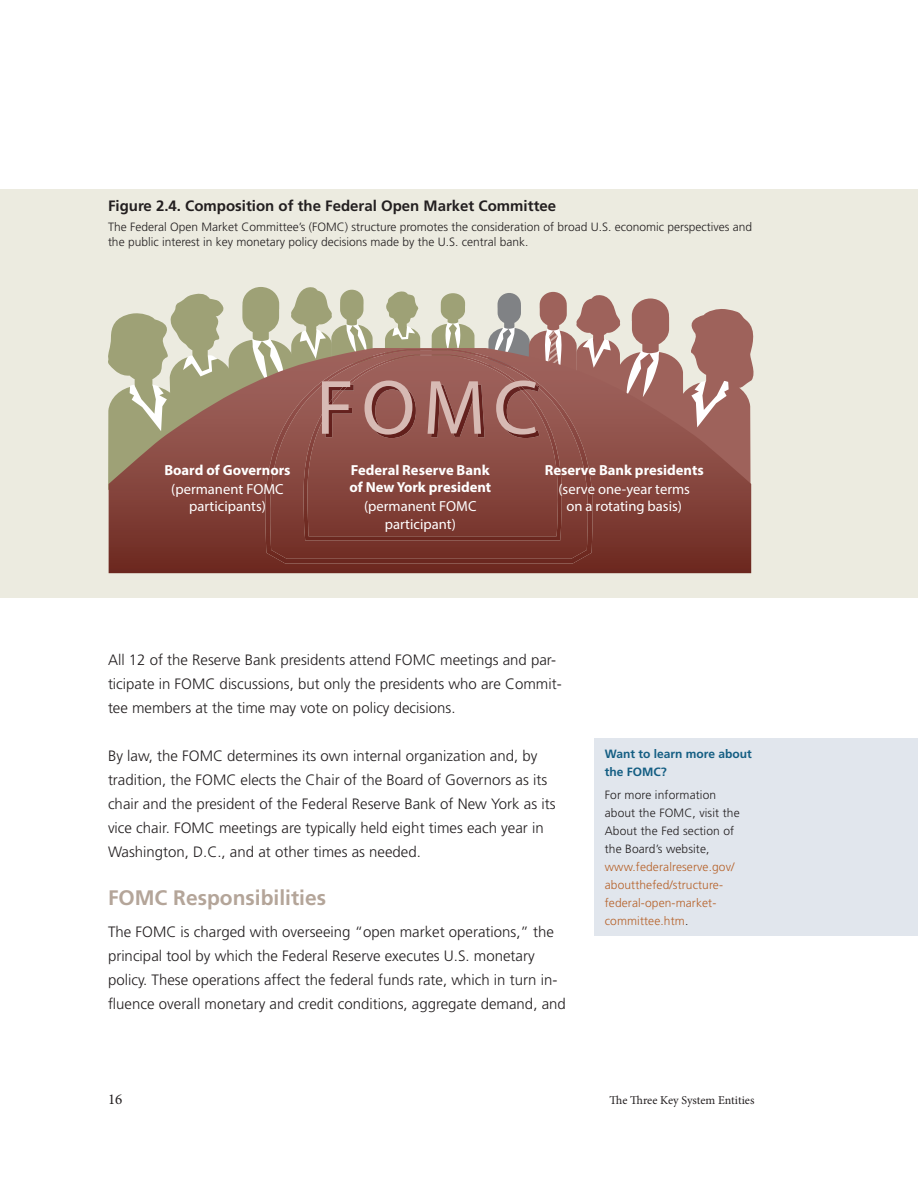
<style>
.page{position:relative;width:918px;height:1188px;background:#fff}
.page>*{position:absolute;margin:0;border:0;box-sizing:border-box;transform-origin:0 0}
.t1{font:700 21px "Frutiger LT Std";color:#b4a599}
.text{font:300 15px/24px "Frutiger LT Std";color:#231f20}
.t2{font:700 15px "Frutiger LT Std";color:#231f20}
.t3{font:15px "Minion Pro";color:#231f20}
.t4{font:700 14.55px/19px "Myriad Pro";color:#fff;text-align:center}
.t5{font:14.55px/17.5px "Myriad Pro";color:#fff;text-align:center}
.sidebar{font:300 12px/18px "Frutiger LT Std";color:#231f20}
.sidebar_title{font:700 12px/18px "Frutiger LT Std";color:#145e83}
.t6{font:12px "Minion Pro";color:#231f20}
.s1{font-weight:400}
.s2{color:#b6622a}
</style>
<div class="page">
<div style="left:0;top:189px;width:918px;height:409px;background:#ecebe0"></div>
<svg style="left:109px;top:348px;width:642px;height:225px;background:#76342b"></svg>
<svg style="left:265px;top:349px;width:328px;height:215px;background:#76352c"></svg>
<svg style="left:303px;top:354px;width:259px;height:187px;background:#7e3e36"></svg>
<svg style="left:108px;top:287px;width:312px;height:203px"></svg>
<svg style="left:428px;top:292px;width:326px;height:203px;background:#a67870"></svg>
<div style="left:594px;top:738px;width:324px;height:198px;background:#e1e6ed"></div>
<p class="t2" style="left:108px;top:197px;width:450px">Figure 2.4. Composition of the Federal Open Market Committee</p>
<p class="sidebar" style="left:108px;top:220px;width:646px;line-height:15px">The Federal Open Market Committee’s (FOMC) structure promotes the consideration of broad U.S. economic perspectives and the public interest in key monetary policy decisions made by the U.S. central bank.</p>
<p class="t4" style="left:164px;top:460px;width:128px">Board of Governors <span class="s1">(permanent FOMC</span></p>
<p class="t5" style="left:189px;top:498px;width:78px">participants)</p>
<p class="t4" style="left:349px;top:461px;width:143px;line-height:17.5px;text-align:left">Federal Reserve Bank of New York president</p>
<p class="t5" style="left:364px;top:498px;width:114px">(permanent FOMC participant)</p>
<p class="t4" style="left:545px;top:460px;width:161px">Reserve Bank presidents <span class="s1">(serve one-year terms</span></p>
<p class="t5" style="left:566px;top:498px;width:117px">on a rotating basis)</p>
<p class="text" style="left:108px;top:648px;width:455px">All 12 of the Reserve Bank presidents attend FOMC meetings and par&shy;ticipate in FOMC discussions, but only the presidents who are Commit&shy;tee members at the time may vote on policy decisions.</p>
<p class="text" style="left:108px;top:744px;width:449px">By law, the FOMC determines its own internal organization and, by tradition, the FOMC elects the Chair of the Board of Governors as its chair and the president of the Federal Reserve Bank of New York as its vice chair. FOMC meetings are typically held eight times each year in Washington, D.C., and at other times as needed.</p>
<p class="t1" style="left:108px;top:886px;width:220px">FOMC Responsibilities</p>
<p class="text" style="left:108px;top:920px;width:459px">The FOMC is charged with overseeing “open market operations,” the principal tool by which the Federal Reserve executes U.S. monetary policy. These operations affect the federal funds rate, which in turn in&shy;fluence overall monetary and credit conditions, aggregate demand, and</p>
<p class="sidebar_title" style="left:605px;top:745px;width:148px">Want to learn more about the FOMC?</p>
<p class="sidebar" style="left:605px;top:786px;width:136px">For more information about the FOMC, visit the<br>About the Fed section of the Board’s website, <span class="s2">www.federalreserve.gov/ aboutthefed/structure&shy;federal-open-market&shy;committee.htm</span>.</p>
<p class="t3" style="left:108px;top:1090px;width:16px">16</p>
<p class="t6" style="left:610px;top:1093px;width:146px">The Three Key System Entities</p>
</div>
